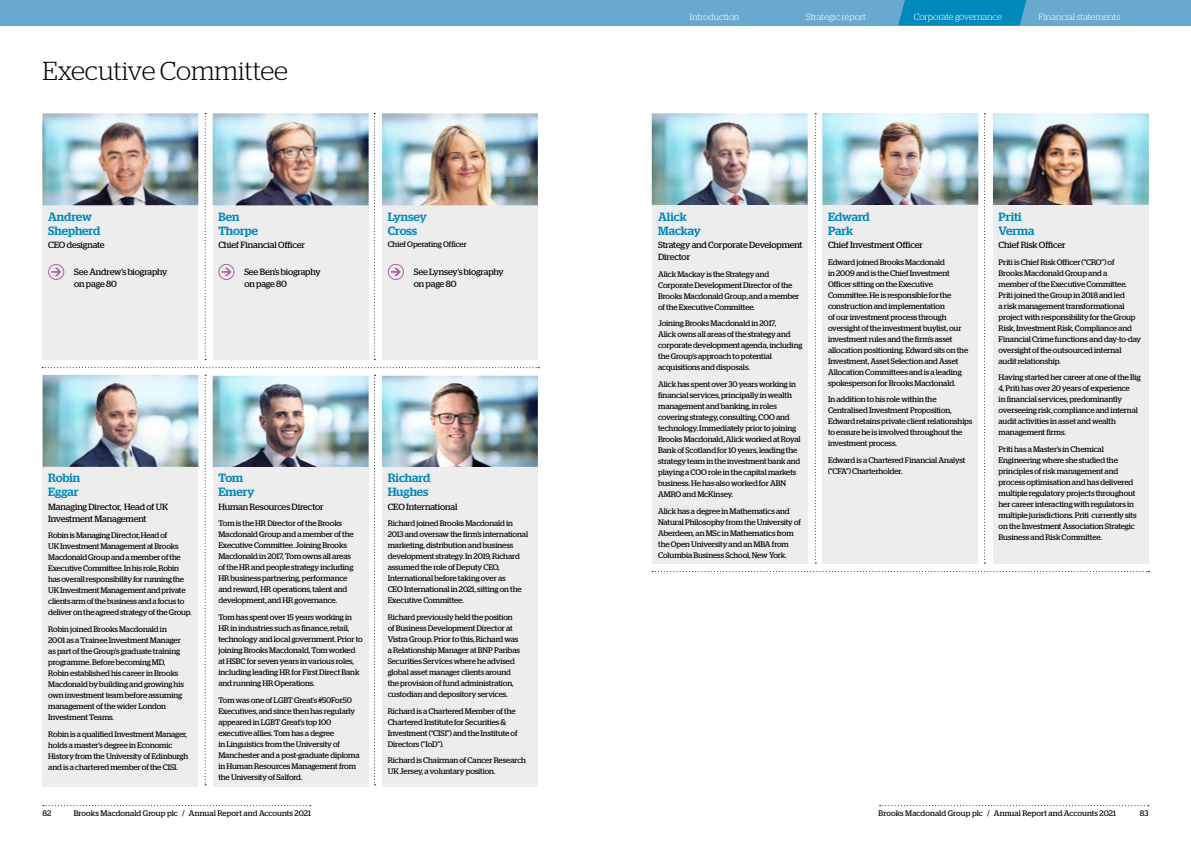
<style>
.page{position:relative;width:1191px;height:842px;background:#fff}
.page>*{position:absolute;margin:0;border:0;box-sizing:border-box;transform-origin:0 0}
.t1{font:300 26px "Stag";color:#000}
.t2{font:500 12px/14px "Stag";color:#0089bb}
.body{font:9px/12px "Stag";letter-spacing:-.01em;color:#000}
.t3{font:300 9px "Stag";letter-spacing:-.005em;color:#fff}
.body-2{font:8px/11px "Stag";letter-spacing:-.01em;color:#000}
</style>
<div class="page">
<div style="left:43px;top:205px;width:155px;height:155px;background:#ededed"></div>
<div style="left:213px;top:205px;width:155px;height:155px;background:#ededed"></div>
<div style="left:382px;top:205px;width:156px;height:155px;background:#ededed"></div>
<img style="left:382px;top:113px;width:156px;height:92px">
<img style="left:822px;top:113px;width:156px;height:92px">
<img style="left:213px;top:376px;width:156px;height:92px">
<img style="left:213px;top:113px;width:156px;height:92px">
<img style="left:42px;top:113px;width:156px;height:92px">
<svg style="left:205px;top:113px;width:1px;height:247px"></svg>
<svg style="left:374px;top:113px;width:1px;height:247px"></svg>
<svg style="left:205px;top:375px;width:1px;height:410px"></svg>
<svg style="left:374px;top:375px;width:1px;height:410px"></svg>
<svg style="left:42px;top:367px;width:497px;height:1px"></svg>
<img style="left:993px;top:113px;width:155px;height:92px">
<img style="left:382px;top:376px;width:156px;height:91px">
<img style="left:652px;top:113px;width:155px;height:92px">
<svg style="left:815px;top:113px;width:1px;height:450px"></svg>
<svg style="left:652px;top:571px;width:497px;height:1px"></svg>
<img style="left:43px;top:375px;width:155px;height:92px">
<div style="left:48px;top:264px;width:16px;height:16px;border:1px solid #af5e9d;border-radius:50%"></div>
<svg style="left:51px;top:268px;width:10px;height:8px"></svg>
<div style="left:218px;top:264px;width:16px;height:16px;border:1px solid #af5e9d;border-radius:50%"></div>
<svg style="left:221px;top:268px;width:10px;height:8px"></svg>
<div style="left:388px;top:264px;width:16px;height:16px;border:1px solid #af5e9d;border-radius:50%"></div>
<svg style="left:391px;top:268px;width:10px;height:8px"></svg>
<div style="left:822px;top:205px;width:156px;height:358px;background:#ededed"></div>
<div style="left:993px;top:205px;width:155px;height:358px;background:#ededed"></div>
<div style="left:652px;top:205px;width:156px;height:358px;background:#ededed"></div>
<svg style="left:984px;top:113px;width:1px;height:450px"></svg>
<div style="left:43px;top:467px;width:155px;height:319px;background:#ededed"></div>
<div style="left:213px;top:467px;width:155px;height:319px;background:#ededed"></div>
<div style="left:382px;top:467px;width:156px;height:319px;background:#ededed"></div>
<div style="left:0;top:0;width:595px;height:26px;background:#69a9d0"></div>
<svg style="left:43px;top:805px;width:268px;height:1px"></svg>
<svg style="left:879px;top:805px;width:269px;height:1px"></svg>
<div style="left:595px;top:0;width:596px;height:26px;background:#69a9d0"></div>
<svg style="left:898px;top:0;width:129px;height:26px"></svg>
<h1 class="t1" style="left:43px;top:57px;width:247px">Executive Committee</h1>
<h2 class="t2" style="left:48px;top:209px;width:54px">Andrew<br>Shepherd</h2>
<p class="body" style="left:48px;top:239px;width:58px">CEO designate</p>
<h2 class="t2" style="left:218px;top:209px;width:41px">Ben<br>Thorpe</h2>
<p class="body" style="left:218px;top:239px;width:88px">Chief Financial Officer</p>
<h2 class="t2" style="left:388px;top:209px;width:41px">Lynsey<br>Cross</h2>
<p class="body-2" style="left:388px;top:239px;width:81px">Chief Operating Officer</p>
<p class="body" style="left:74px;top:266px;width:95px">See Andrew’s biography on page 80</p>
<p class="body" style="left:244px;top:266px;width:78px">See Ben’s biography on page 80</p>
<p class="body" style="left:414px;top:266px;width:92px">See Lynsey’s biography on page 80</p>
<h2 class="t2" style="left:48px;top:471px;width:34px">Robin<br>Eggar</h2>
<p class="body" style="left:48px;top:500px;width:122px">Managing Director, Head of UK<br>Investment Management</p>
<p class="body-2" style="left:48px;top:530px;width:145px">Robin is Managing Director, Head of<br>UK Investment Management at Brooks Macdonald Group and a member of the Executive Committee. In his role, Robin has overall responsibility for running the UK Investment Management and private clients arm of the business and a focus to deliver on the agreed strategy of the Group.</p>
<p class="body-2" style="left:48px;top:623px;width:137px">Robin joined Brooks Macdonald in 2001 as a Trainee Investment Manager as part of the Group’s graduate training programme. Before becoming MD, Robin established his career in Brooks Macdonald by building and growing his own investment team before assuming management of the wider London Investment Teams.</p>
<p class="body-2" style="left:48px;top:728px;width:142px">Robin is a qualified Investment Manager, holds a master’s degree in Economic History from the University of Edinburgh and is a chartered member of the CISI.</p>
<h2 class="t2" style="left:218px;top:471px;width:38px">Tom<br>Emery</h2>
<p class="body" style="left:218px;top:500px;width:107px">Human Resources Director</p>
<p class="body-2" style="left:218px;top:518px;width:137px">Tom is the HR Director of the Brooks Macdonald Group and a member of the Executive Committee. Joining Brooks Macdonald in 2017, Tom owns all areas of the HR and people strategy including HR business partnering, performance and reward, HR operations, talent and development, and HR governance.</p>
<p class="body-2" style="left:218px;top:611px;width:146px">Tom has spent over 15 years working in HR in industries such as finance, retail, technology and local government. Prior to joining Brooks Macdonald, Tom worked at HSBC for seven years in various roles, including leading HR for First Direct Bank and running HR Operations.</p>
<p class="body-2" style="left:218px;top:694px;width:143px">Tom was one of LGBT Great’s #50For50<br>Executives, and since then has regularly appeared in LGBT Great’s top 100 executive allies. Tom has a degree<br>in Linguistics from the University of Manchester and a post-graduate diploma in Human Resources Management from the University of Salford.</p>
<h2 class="t2" style="left:388px;top:471px;width:44px">Richard<br>Hughes</h2>
<p class="body" style="left:388px;top:500px;width:71px">CEO International</p>
<p class="body-2" style="left:388px;top:518px;width:142px">Richard joined Brooks Macdonald in 2013 and oversaw the firm’s international marketing, distribution and business development strategy. In 2019, Richard assumed the role of Deputy CEO, International before taking over as<br>CEO International in 2021, sitting on the Executive Committee.</p>
<p class="body-2" style="left:388px;top:611px;width:134px">Richard previously held the position of Business Development Director at Vistra Group. Prior to this, Richard was a Relationship Manager at BNP Paribas Securities Services where he advised global asset manager clients around the provision of fund administration, custodian and depository services.</p>
<p class="body-2" style="left:388px;top:705px;width:131px">Richard is a Chartered Member of the Chartered Institute for Securities &amp; Investment (“CISI”) and the Institute of Directors (“IoD”).</p>
<p class="body-2" style="left:388px;top:755px;width:140px">Richard is Chairman of Cancer Research<br>UK Jersey, a voluntary position.</p>
<p class="t3" style="left:689px;top:12px;width:51px">Introduction</p>
<p class="t3" style="left:806px;top:12px;width:61px">Strategic report</p>
<p class="t3" style="left:913px;top:12px;width:90px">Corporate governance</p>
<p class="t3" style="left:1038px;top:12px;width:83px">Financial statements</p>
<h2 class="t2" style="left:658px;top:209px;width:44px">Alick<br>Mackay</h2>
<p class="body" style="left:658px;top:239px;width:146px">Strategy and Corporate Development<br>Director</p>
<p class="body-2" style="left:658px;top:268px;width:143px">Alick Mackay is the Strategy and Corporate Development Director of the Brooks Macdonald Group, and a member of the Executive Committee.</p>
<p class="body-2" style="left:658px;top:318px;width:146px">Joining Brooks Macdonald in 2017,<br>Alick owns all areas of the strategy and corporate development agenda, including the Group’s approach to potential acquisitions and disposals.</p>
<p class="body-2" style="left:658px;top:379px;width:144px">Alick has spent over 30 years working in financial services, principally in wealth management and banking, in roles covering strategy, consulting, COO and technology. Immediately prior to joining Brooks Macdonald, Alick worked at Royal Bank of Scotland for 10 years, leading the strategy team in the investment bank and playing a COO role in the capital markets business. He has also worked for ABN AMRO and McKinsey.</p>
<p class="body-2" style="left:658px;top:505px;width:144px">Alick has a degree in Mathematics and Natural Philosophy from the University of Aberdeen, an MSc in Mathematics from the Open University and an MBA from Columbia Business School, New York.</p>
<h2 class="t2" style="left:828px;top:209px;width:43px">Edward<br>Park</h2>
<p class="body" style="left:828px;top:239px;width:96px">Chief Investment Officer</p>
<p class="body-2" style="left:828px;top:256px;width:142px">Edward joined Brooks Macdonald<br>in 2009 and is the Chief Investment Officer sitting on the Executive Committee. He is responsible for the construction and implementation<br>of our investment process through oversight of the investment buylist, our investment rules and the firm’s asset allocation positioning. Edward sits on the Investment, Asset Selection and Asset Allocation Committees and is a leading spokesperson for Brooks Macdonald.</p>
<p class="body-2" style="left:828px;top:394px;width:146px">In addition to his role within the Centralised Investment Proposition, Edward retains private client relationships to ensure he is involved throughout the investment process.</p>
<p class="body-2" style="left:828px;top:455px;width:139px">Edward is a Chartered Financial Analyst (“CFA”) Charterholder.</p>
<h2 class="t2" style="left:998px;top:209px;width:37px">Priti<br>Verma</h2>
<p class="body" style="left:998px;top:239px;width:68px">Chief Risk Officer</p>
<p class="body-2" style="left:998px;top:256px;width:144px">Priti is Chief Risk Officer (“CRO”) of<br>Brooks Macdonald Group and a<br>member of the Executive Committee.<br>Priti joined the Group in 2018 and led<br>a risk management transformational project with responsibility for the Group Risk, Investment Risk, Compliance and Financial Crime functions and day-to-day oversight of the outsourced internal audit relationship.</p>
<p class="body-2" style="left:998px;top:372px;width:144px">Having started her career at one of the Big 4, Priti has over 20 years of experience<br>in financial services, predominantly overseeing risk, compliance and internal audit activities in asset and wealth management firms.</p>
<p class="body-2" style="left:998px;top:444px;width:139px">Priti has a Master’s in Chemical Engineering where she studied the principles of risk management and process optimisation and has delivered multiple regulatory projects throughout her career interacting with regulators in multiple jurisdictions. Priti currently sits on the Investment Association Strategic Business and Risk Committee.</p>
<p class="body-2" style="left:43px;top:807px;width:10px">82</p>
<p class="body-2" style="left:74px;top:807px;width:239px">Brooks Macdonald Group plc / Annual Report and Accounts 2021</p>
<p class="body-2" style="left:878px;top:807px;width:239px">Brooks Macdonald Group plc / Annual Report and Accounts 2021</p>
<p class="body-2" style="left:1139px;top:807px;width:10px">83</p>
</div>
